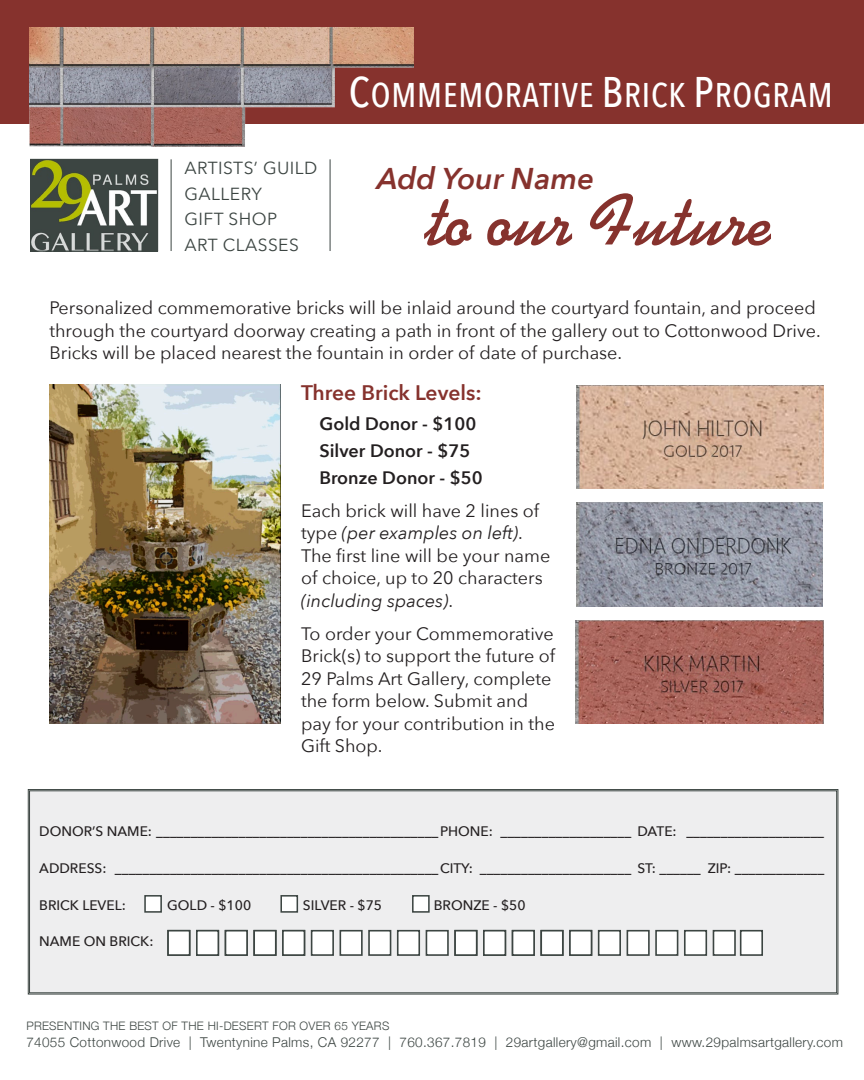
<style>
.page{position:relative;width:864px;height:1080px;background:#fff}
.page>*{position:absolute;margin:0;border:0;box-sizing:border-box;transform-origin:0 0}
.t1{font:700 76.5px "Swing";color:#86322d}
.t2{font:500 34.2px "Avenir Next Condensed";letter-spacing:.025em;color:#fff}
.t3{font:italic 600 30px "Avenir Next";color:#86322d}
.t4{font:600 21px "Avenir Next";color:#86322d}
.t5{font:18px/22.5px "Avenir Next";color:#231f20}
.t6{font:600 18px "Avenir Next";color:#231f20}
.t7{font:17.4px "Avenir Next";letter-spacing:.025em;color:#3c4542}
.t8{font:500 13.8px "Avenir Next";color:#231f20}
.t9{font:300 13.5px "Helvetica Neue";letter-spacing:.025em;color:#3c4542}
.t10{font:300 11.7px "Helvetica Neue";letter-spacing:.025em;color:#3c4542}
.s1{font-size:42.75px}
.s2{font-style:italic}
</style>
<div class="page">
<img style="left:575px;top:620px;width:249px;height:104px">
<img style="left:577px;top:385px;width:247px;height:104px">
<img style="left:577px;top:503px;width:246px;height:103px">
<img style="left:49px;top:385px;width:231px;height:338px">
<div style="left:0;top:0;width:864px;height:124px;background:#86322d"></div>
<img style="left:29px;top:28px;width:384px;height:118px">
<div style="left:28px;top:789px;width:810px;height:205px;background:#eeeeef"></div>
<div style="left:29px;top:791px;width:808px;height:202px;border:1px solid #3c4542"></div>
<div style="left:280px;top:895px;width:18px;height:18px;background:#fff;border:2px solid #3c4542"></div>
<div style="left:144px;top:895px;width:18px;height:18px;background:#fff;border:2px solid #3c4542"></div>
<div style="left:412px;top:895px;width:18px;height:18px;background:#fff;border:2px solid #3c4542"></div>
<div style="left:311px;top:930px;width:23px;height:26px;background:#fff;border:2px solid #3c4542"></div>
<div style="left:340px;top:930px;width:23px;height:26px;background:#fff;border:2px solid #3c4542"></div>
<div style="left:368px;top:930px;width:23px;height:26px;background:#fff;border:2px solid #3c4542"></div>
<div style="left:397px;top:930px;width:23px;height:26px;background:#fff;border:2px solid #3c4542"></div>
<div style="left:426px;top:930px;width:23px;height:26px;background:#fff;border:2px solid #3c4542"></div>
<div style="left:167px;top:930px;width:23px;height:26px;background:#fff;border:2px solid #3c4542"></div>
<div style="left:196px;top:930px;width:23px;height:26px;background:#fff;border:2px solid #3c4542"></div>
<div style="left:225px;top:930px;width:23px;height:26px;background:#fff;border:2px solid #3c4542"></div>
<div style="left:253px;top:930px;width:24px;height:26px;background:#fff;border:2px solid #3c4542"></div>
<div style="left:282px;top:930px;width:23px;height:26px;background:#fff;border:2px solid #3c4542"></div>
<div style="left:598px;top:930px;width:23px;height:26px;background:#fff;border:2px solid #3c4542"></div>
<div style="left:627px;top:930px;width:23px;height:26px;background:#fff;border:2px solid #3c4542"></div>
<div style="left:655px;top:930px;width:23px;height:26px;background:#fff;border:2px solid #3c4542"></div>
<div style="left:684px;top:930px;width:23px;height:26px;background:#fff;border:2px solid #3c4542"></div>
<div style="left:713px;top:930px;width:23px;height:26px;background:#fff;border:2px solid #3c4542"></div>
<div style="left:454px;top:930px;width:23px;height:26px;background:#fff;border:2px solid #3c4542"></div>
<div style="left:483px;top:930px;width:23px;height:26px;background:#fff;border:2px solid #3c4542"></div>
<div style="left:512px;top:930px;width:23px;height:26px;background:#fff;border:2px solid #3c4542"></div>
<div style="left:540px;top:930px;width:24px;height:26px;background:#fff;border:2px solid #3c4542"></div>
<div style="left:569px;top:930px;width:23px;height:26px;background:#fff;border:2px solid #3c4542"></div>
<div style="left:740px;top:930px;width:23px;height:26px;background:#fff;border:2px solid #3c4542"></div>
<img style="left:32px;top:161px;width:124px;height:88px">
<div style="left:30px;top:159px;width:128px;height:92px;border:1px solid #3c4542"></div>
<hr style="left:171px;top:159px;width:1px;height:92px;background:#3c4542">
<hr style="left:330px;top:159px;width:1px;height:92px;background:#3c4542">
<p class="t7" style="left:185px;top:154px;width:134px">ARTISTS’ GUILD</p>
<p class="t7" style="left:185px;top:179px;width:79px">GALLERY</p>
<p class="t7" style="left:185px;top:205px;width:94px">GIFT SHOP</p>
<p class="t7" style="left:185px;top:230px;width:116px">ART CLASSES</p>
<p class="t2" style="left:349px;top:75px;width:485px"><span class="s1">C</span>OMMEMORATIVE <span class="s1">B</span>RICK <span class="s1">P</span>ROGRAM</p>
<p class="t3" style="left:378px;top:153px;width:218px">Add Your Name</p>
<p class="t1" style="left:424px;top:177px;width:347px">to our Future</p>
<p class="t5" style="left:49px;top:296px;width:773px">Personalized commemorative bricks will be inlaid around the courtyard fountain, and proceed through the courtyard doorway creating a path in front of the gallery out to Cottonwood Drive.<br>Bricks will be placed nearest the fountain in order of date of purchase.</p>
<p class="t4" style="left:301px;top:375px;width:182px">Three Brick Levels:</p>
<p class="t6" style="left:319px;top:408px;width:159px">Gold Donor - $100</p>
<p class="t6" style="left:319px;top:435px;width:153px">Silver Donor - $75</p>
<p class="t6" style="left:319px;top:462px;width:165px">Bronze Donor - $50</p>
<p class="t5" style="left:301px;top:499px;width:240px">Each brick will have 2 lines of type <span class="s2">(per examples on left)</span>.</p>
<p class="t5" style="left:301px;top:544px;width:251px">The first line will be your name of choice, up to 20 characters <span class="s2">(including spaces)</span>.</p>
<p class="t5" style="left:301px;top:622px;width:256px">To order your Commemorative<br>Brick(s) to support the future of</p>
<p class="t5" style="left:301px;top:667px;width:256px">29 Palms Art Gallery, complete the form below. Submit and pay for your contribution in the<br>Gift Shop.</p>
<p class="t8" style="left:39px;top:820px;width:786px">DONOR’S NAME: _________________________________________PHONE: ___________________ DATE: ____________________</p>
<p class="t8" style="left:39px;top:856px;width:787px">ADDRESS: _______________________________________________CITY: ______________________ ST: ______ ZIP: _____________</p>
<p class="t8" style="left:39px;top:893px;width:88px">BRICK LEVEL:</p>
<p class="t8" style="left:167px;top:893px;width:85px">GOLD - $100</p>
<p class="t8" style="left:303px;top:893px;width:81px">SILVER - $75</p>
<p class="t8" style="left:434px;top:893px;width:93px">BRONZE - $50</p>
<p class="t8" style="left:39px;top:930px;width:116px">NAME ON BRICK:</p>
<p class="t10" style="left:26px;top:1016px;width:365px">PRESENTING THE BEST OF THE HI-DESERT FOR OVER 65 YEARS</p>
<p class="t9" style="left:26px;top:1032px;width:818px">74055 Cottonwood Drive | Twentynine Palms, CA 92277 | 760.367.7819 | 29artgallery@gmail.com | www.29palmsartgallery.com</p>
</div>
